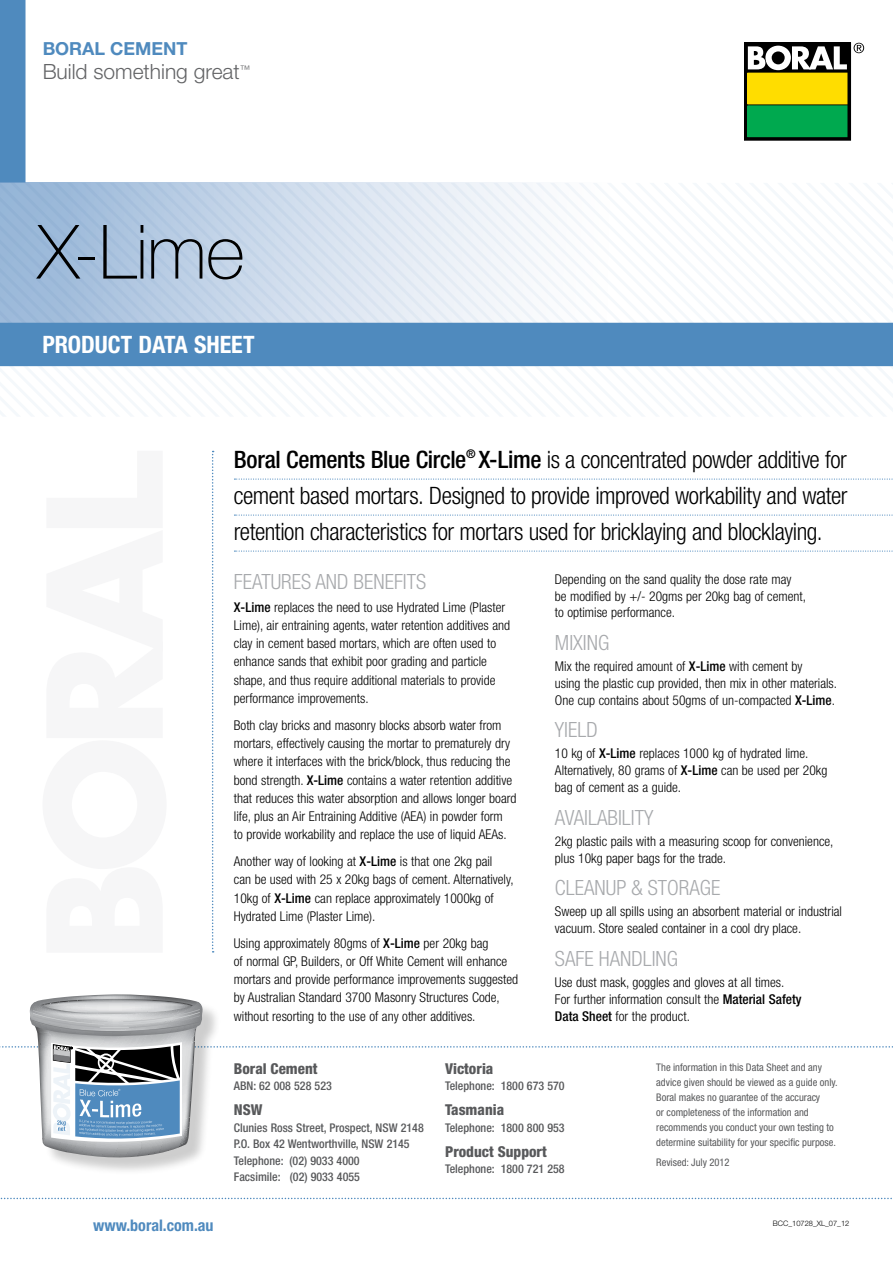
<style>
.page{position:relative;width:893px;height:1263px;background:#fff}
.page>*{position:absolute;margin:0;border:0;box-sizing:border-box;transform-origin:0 0}
.t1{font:100 75px "Helvetica Neue LT Std";color:#000}
.t2{font:300 condensed 24px/36px "Helvetica Neue LT Std";letter-spacing:-.02em;color:#000;text-align:justify}
.t3{font:700 condensed 24px "Helvetica Neue LT Std";color:#fff}
.t4{font:300 condensed 21px "Helvetica Neue LT Std";color:#a7a9ac}
.t5{font:300 21px "Helvetica Neue LT Std";color:#636466}
.t6{font:700 18px "Helvetica Neue LT Std";color:#4f8abe}
.t7{font:700 condensed 16.05px "Helvetica Neue LT Std";color:#4f8abe}
.t8{font:800 condensed 15px "Helvetica Neue LT Std";color:#58595b}
.t9{font:300 condensed 13.5px/18.3px "Helvetica Neue LT Std";color:#000}
.t10{font:500 condensed 12px/16.5px "Helvetica Neue LT Std";color:#58595b}
.t11{font:condensed 10.5px/15px "Helvetica Neue LT Std";color:#58595b}
.t12{font:300 7.5px "Helvetica Neue LT Std";color:#000}
.s1{font-weight:500}
</style>
<div class="page">
<div style="left:0;top:0;width:26px;height:183px;background:#4f8abe"></div>
<svg style="left:212px;top:451px;width:2px;height:501px"></svg>
<svg style="left:0;top:183px;width:893px;height:233px"></svg>
<div style="left:0;top:323px;width:893px;height:43px;background:#4f8abe"></div>
<svg style="left:0;top:1198px;width:892px;height:1px"></svg>
<svg style="left:746px;top:45px;width:103px;height:93px"></svg>
<div style="left:744px;top:43px;width:107px;height:97px;border:1px solid #000"></div>
<div style="left:748px;top:73px;width:99px;height:31px;background:#fd0"></div>
<div style="left:748px;top:106px;width:99px;height:31px;background:#00a94f"></div>
<svg style="left:748px;top:46px;width:99px;height:24px"></svg>
<svg style="left:854px;top:43px;width:10px;height:10px"></svg>
<svg style="left:234px;top:478px;width:659px;height:2px"></svg>
<svg style="left:234px;top:514px;width:659px;height:2px"></svg>
<svg style="left:234px;top:550px;width:659px;height:2px"></svg>
<div style="left:33px;top:997px;width:188px;height:179px;background:#000;opacity:.2"></div>
<svg style="left:0;top:994px;width:893px;height:163px"></svg>
<h3 class="t6" style="left:43px;top:38px;width:147px">BORAL CEMENT</h3>
<h3 class="t5" style="left:43px;top:59px;width:209px">Build something great<sup>™</sup></h3>
<h1 class="t1" style="left:37px;top:209px;width:209px">X-Lime</h1>
<h2 class="t3" style="left:43px;top:330px;width:214px">Product Data Sheet</h2>
<h2 class="t2" style="left:234px;top:441px;width:615px"><span class="s1">Boral Cements Blue Circle</span><sup>®</sup> <span class="s1">X-Lime</span> is a concentrated powder additive for cement based mortars. Designed to provide improved workability and water retention characteristics for mortars used for bricklaying and blocklaying.</h2>
<h3 class="t4" style="left:234px;top:570px;width:194px">Features and Benefits</h3>
<p class="t9" style="left:234px;top:597px;width:278px"><span class="s1">X-Lime</span> replaces the need to use Hydrated Lime (Plaster Lime), air entraining agents, water retention additives and clay in cement based mortars, which are often used to enhance sands that exhibit poor grading and particle shape, and thus require additional materials to provide performance improvements.</p>
<p class="t9" style="left:234px;top:716px;width:284px">Both clay bricks and masonry blocks absorb water from mortars, effectively causing the mortar to prematurely dry where it interfaces with the brick/block, thus reducing the bond strength. <span class="s1">X-Lime</span> contains a water retention additive that reduces this water absorption and allows longer board life, plus an Air Entraining Additive (AEA) in powder form<br>to provide workability and replace the use of liquid AEAs.</p>
<p class="t9" style="left:234px;top:852px;width:281px">Another way of looking at <span class="s1">X-Lime</span> is that one 2kg pail<br>can be used with 25 x 20kg bags of cement. Alternatively, 10kg of <span class="s1">X-Lime</span> can replace approximately 1000kg of Hydrated Lime (Plaster Lime).</p>
<p class="t9" style="left:234px;top:933px;width:286px">Using approximately 80gms of <span class="s1">X-Lime</span> per 20kg bag<br>of normal GP, Builders, or Off White Cement will enhance mortars and provide performance improvements suggested by Australian Standard 3700 Masonry Structures Code, without resorting to the use of any other additives.</p>
<p class="t9" style="left:555px;top:570px;width:253px;line-height:16.8px">Depending on the sand quality the dose rate may be modified by +/- 20gms per 20kg bag of cement, to optimise performance.</p>
<h3 class="t4" style="left:555px;top:631px;width:54px">Mixing</h3>
<p class="t9" style="left:555px;top:658px;width:284px;line-height:16.8px">Mix the required amount of <span class="s1">X-Lime</span> with cement by<br>using the plastic cup provided, then mix in other materials.<br>One cup contains about 50gms of un-compacted <span class="s1">X-Lime</span>.</p>
<h3 class="t4" style="left:555px;top:718px;width:44px">Yield</h3>
<p class="t9" style="left:555px;top:745px;width:274px;line-height:16.8px">10 kg of <span class="s1">X-Lime</span> replaces 1000 kg of hydrated lime.<br>Alternatively, 80 grams of <span class="s1">X-Lime</span> can be used per 20kg bag of cement as a guide.</p>
<h3 class="t4" style="left:555px;top:805px;width:98px">Availability</h3>
<p class="t9" style="left:555px;top:832px;width:280px;line-height:16.8px">2kg plastic pails with a measuring scoop for convenience, plus 10kg paper bags for the trade.</p>
<h3 class="t4" style="left:555px;top:876px;width:167px">Cleanup &amp; Storage</h3>
<p class="t9" style="left:555px;top:903px;width:289px;line-height:16.8px">Sweep up all spills using an absorbent material or industrial vacuum. Store sealed container in a cool dry place.</p>
<h3 class="t4" style="left:555px;top:946px;width:123px">Safe Handling</h3>
<p class="t9" style="left:555px;top:974px;width:248px;line-height:16.8px">Use dust mask, goggles and gloves at all times.<br>For further information consult the <span class="s1">Material Safety<br>Data Sheet</span> for the product.</p>
<p class="t7" style="left:93px;top:1215px;width:122px">www.boral.com.au</p>
<p class="t8" style="left:234px;top:1059px;width:85px">Boral Cement</p>
<p class="t10" style="left:234px;top:1078px;width:100px">ABN: 62 008 528 523</p>
<p class="t8" style="left:234px;top:1101px;width:30px">NSW</p>
<p class="t10" style="left:234px;top:1119px;width:191px">Clunies Ross Street, Prospect, NSW 2148<br>P.O. Box 42 Wentworthville, NSW 2145<br>Telephone: (02) 9033 4000<br>Facsimile: (02) 9033 4055</p>
<p class="t8" style="left:445px;top:1059px;width:50px">Victoria</p>
<p class="t10" style="left:445px;top:1078px;width:121px">Telephone: 1800 673 570</p>
<p class="t8" style="left:445px;top:1101px;width:61px">Tasmania</p>
<p class="t10" style="left:445px;top:1119px;width:121px">Telephone: 1800 800 953</p>
<p class="t8" style="left:445px;top:1142px;width:103px">Product Support</p>
<p class="t10" style="left:445px;top:1161px;width:121px">Telephone: 1800 721 258</p>
<p class="t11" style="left:656px;top:1059px;width:183px">The information in this Data Sheet and any advice given should be viewed as a guide only.<br>Boral makes no guarantee of the accuracy<br>or completeness of the information and recommends you conduct your own testing to determine suitability for your specific purpose.</p>
<p class="t11" style="left:656px;top:1155px;width:75px">Revised: July 2012</p>
<p class="t12" style="left:773px;top:1218px;width:78px">BCC_10728_XL_07_12</p>
</div>
